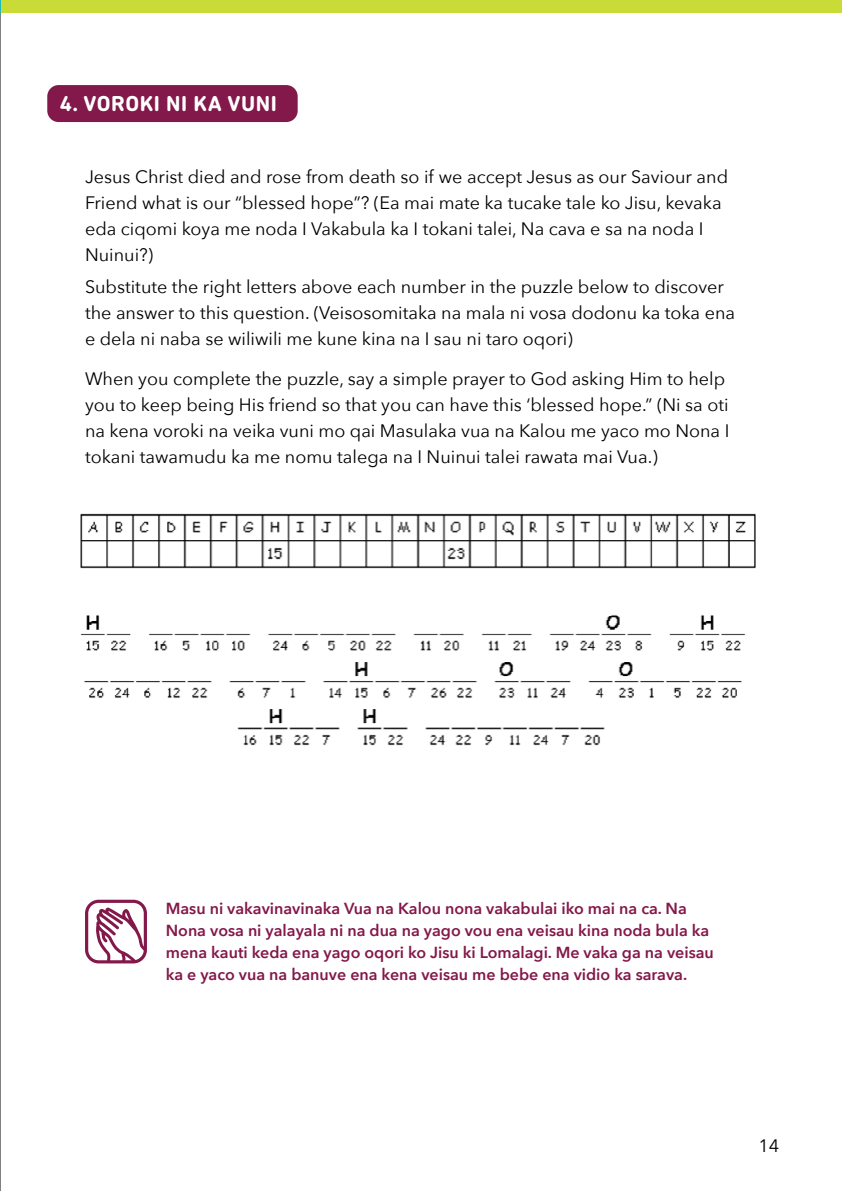
<style>
.page{position:relative;width:842px;height:1191px;background:#fff}
.page>*{position:absolute;margin:0;border:0;box-sizing:border-box;transform-origin:0 0}
.t1{font:700 22px "DIN Next Rounded LT Pro";letter-spacing:.025em;color:#fff}
.t2{font:18px/26px "Avenir Next";color:#000}
.t3{font:600 16px/22px "Avenir Next";color:#83184a}
</style>
<div class="page">
<div style="left:47px;top:85px;width:251px;height:37px;background:#83184a;border-radius:11px"></div>
<div style="left:85px;top:899px;width:62px;height:64px;border:3px solid #83184a;border-radius:12px"></div>
<svg style="left:96px;top:907px;width:50px;height:56px"></svg>
<hr style="left:0;top:0;width:1px;height:1191px;background:#000">
<img style="left:80px;top:615px;width:666px;height:131px">
<img style="left:80px;top:513px;width:676px;height:56px">
<div style="left:0;top:0;width:842px;height:12px;background:#c8db36"></div>
<svg style="left:0;top:0;width:1px;height:12px"></svg>
<p class="t1" style="left:60px;top:90px;width:219px">4. VOROKI NI KA VUNI</p>
<p class="t2" style="left:85px;top:163px;width:645px">Jesus Christ died and rose from death so if we accept Jesus as our Saviour and Friend what is our “blessed hope”? (Ea mai mate ka tucake tale ko Jisu, kevaka eda ciqomi koya me noda I Vakabula ka I tokani talei, Na cava e sa na noda I Nuinui?)</p>
<p class="t2" style="left:85px;top:273px;width:652px">Substitute the right letters above each number in the puzzle below to discover the answer to this question. (Veisosomitaka na mala ni vosa dodonu ka toka ena e dela ni naba se wiliwili me kune kina na I sau ni taro oqori)</p>
<p class="t2" style="left:85px;top:365px;width:646px">When you complete the puzzle, say a simple prayer to God asking Him to help you to keep being His friend so that you can have this ‘blessed hope.” (Ni sa oti na kena voroki na veika vuni mo qai Masulaka vua na Kalou me yaco mo Nona I tokani tawamudu ka me nomu talega na I Nuinui talei rawata mai Vua.)</p>
<p class="t3" style="left:166px;top:896px;width:550px">Masu ni vakavinavinaka Vua na Kalou nona vakabulai iko mai na ca. Na Nona vosa ni yalayala ni na dua na yago vou ena veisau kina noda bula ka mena kauti keda ena yago oqori ko Jisu ki Lomalagi. Me vaka ga na veisau ka e yaco vua na banuve ena kena veisau me bebe ena vidio ka sarava.</p>
<p class="t2" style="left:758px;top:1131px;width:22px">14</p>
</div>
